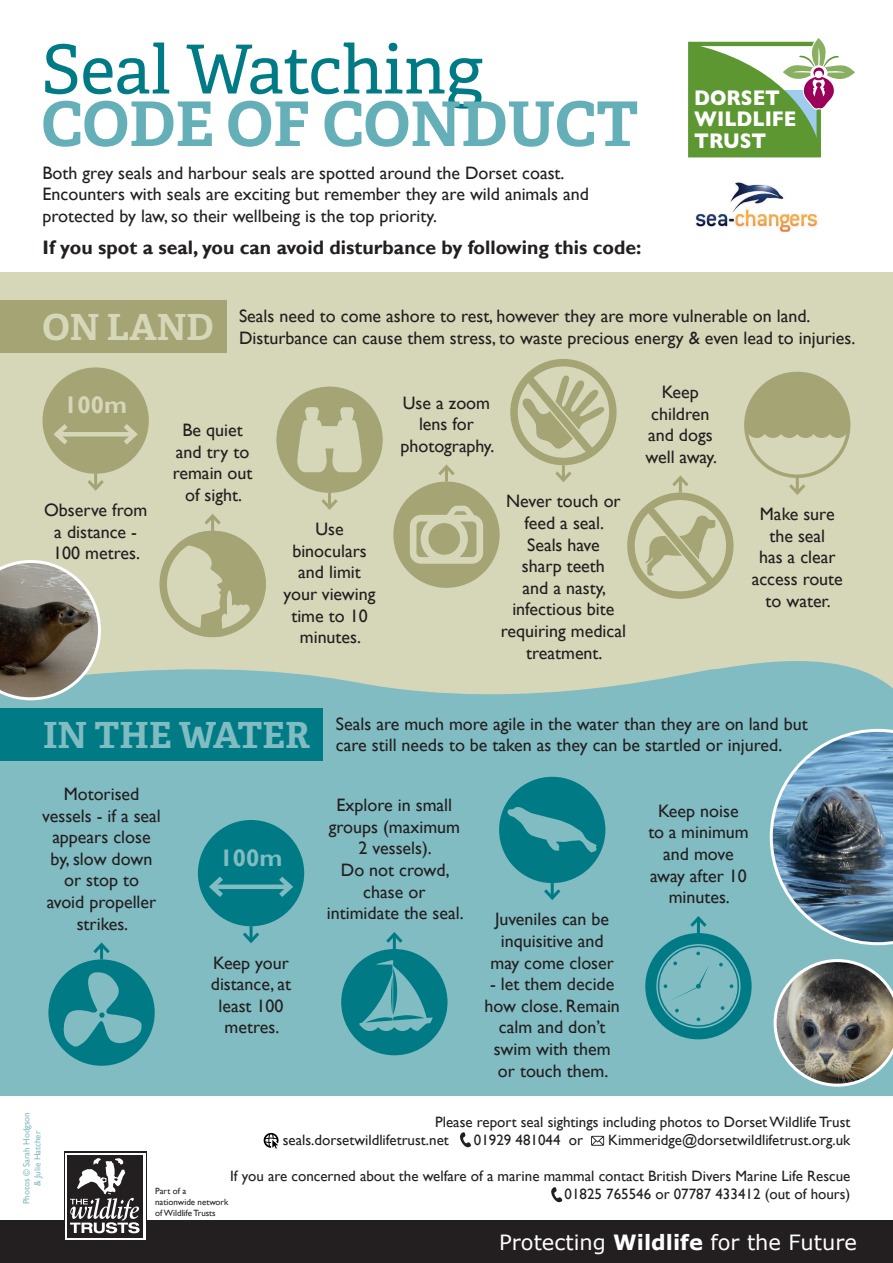
<style>
.page{position:relative;width:893px;height:1263px;background:#fff}
.page>*{position:absolute;margin:0;border:0;box-sizing:border-box;transform-origin:0 0}
.t1{font:67.5px "Adelle";letter-spacing:-.005em;color:#007b85}
.t2{font:700 61.5px "Adelle Basic";color:#64afb8}
.t3{font:700 24px "Gill Sans";color:#d6d7b8}
.t4{font:700 24px "Gill Sans";color:#81bcc3}
.t5{font:700 21.45px/21.5px "Gill Sans";color:#fff;scale:.9 1}
.t6{font:21px "Verdana";color:#fff}
.t7{font:700 19.5px "Gill Sans";color:#231f20}
.t8{font:18px/21.6px "Gill Sans";color:#231f20;text-align:center}
.t9{font:15px/18px "Gill Sans";color:#231f20}
.t10{font:9px/10.8px "Gill Sans";color:#231f20}
.t11{font:9px/10.8px "Gill Sans";color:#81bcc3;text-align:center}
.s1{font-weight:700}
</style>
<div class="page">
<div style="left:0;top:272px;width:893px;height:430px;background:#d6d7b8"></div>
<svg style="left:0;top:661px;width:893px;height:41px;fill:#81bcc3"></svg>
<div style="left:0;top:702px;width:893px;height:394px;background:#81bcc3"></div>
<img style="left:695px;top:182px;width:124px;height:50px">
<div style="left:687px;top:41px;width:136px;height:118px;background:linear-gradient(to right,#b2ce9e,#b8d2a6)"></div>
<svg style="left:689px;top:38px;width:166px;height:119px"></svg>
<div style="left:0;top:1220px;width:893px;height:43px;background:#231f20"></div>
<div style="left:64px;top:1151px;width:83px;height:90px;background:linear-gradient(to right,#fff,#fff)"></div>
<svg style="left:65px;top:1153px;width:80px;height:86px"></svg>
<div style="left:67px;top:1155px;width:76px;height:82px;background:#231f20"></div>
<svg style="left:70px;top:1158px;width:70px;height:75px"></svg>
<div style="left:0;top:300px;width:226px;height:53px;background:#a5a475"></div>
<div style="left:43px;top:367px;width:106px;height:107px;background:#a5a475;border-radius:50%"></div>
<hr style="left:94px;top:474px;width:3px;height:15px;background:#a5a475">
<svg style="left:87px;top:477px;width:17px;height:14px"></svg>
<hr style="left:57px;top:432px;width:78px;height:4px;background:#d6d7b8">
<svg style="left:119px;top:424px;width:19px;height:21px"></svg>
<svg style="left:50px;top:424px;width:22px;height:25px"></svg>
<div style="left:510px;top:359px;width:107px;height:106px;border:8px solid #a5a475;border-radius:50%"></div>
<svg style="left:514px;top:363px;width:91px;height:119px"></svg>
<div style="left:744px;top:372px;width:106px;height:106px;background:#a5a475;border-radius:50%"></div>
<hr style="left:796px;top:478px;width:3px;height:15px;background:#a5a475">
<svg style="left:789px;top:481px;width:17px;height:14px"></svg>
<div style="left:159px;top:531px;width:107px;height:106px;background:#a5a475;border-radius:50%"></div>
<hr style="left:211px;top:516px;width:3px;height:15px;background:#a5a475">
<svg style="left:204px;top:514px;width:17px;height:11px"></svg>
<div style="left:393px;top:481px;width:107px;height:107px;background:#a5a475;border-radius:50%"></div>
<hr style="left:445px;top:467px;width:3px;height:14px;background:#a5a475">
<svg style="left:438px;top:464px;width:17px;height:11px"></svg>
<div style="left:627px;top:492px;width:106px;height:107px;border:8px solid #a5a475;border-radius:50%"></div>
<svg style="left:635px;top:475px;width:91px;height:122px"></svg>
<div style="left:341px;top:949px;width:106px;height:106px;background:#007b85;border-radius:50%"></div>
<hr style="left:393px;top:934px;width:3px;height:15px;background:#007b85">
<svg style="left:386px;top:932px;width:17px;height:14px"></svg>
<div style="left:0;top:708px;width:323px;height:53px;background:#007b85"></div>
<div style="left:499px;top:777px;width:106px;height:106px;background:#007b85;border-radius:50%"></div>
<hr style="left:551px;top:883px;width:3px;height:15px;background:#007b85">
<svg style="left:544px;top:886px;width:17px;height:14px"></svg>
<svg style="left:507px;top:807px;width:90px;height:46px"></svg>
<svg style="left:748px;top:434px;width:98px;height:40px"></svg>
<div style="left:276px;top:387px;width:107px;height:106px;background:#a5a475;border-radius:50%"></div>
<hr style="left:328px;top:493px;width:3px;height:15px;background:#a5a475">
<svg style="left:321px;top:499px;width:17px;height:11px"></svg>
<svg style="left:297px;top:407px;width:65px;height:65px"></svg>
<div style="left:198px;top:820px;width:106px;height:106px;background:#007b85;border-radius:50%"></div>
<hr style="left:250px;top:926px;width:3px;height:15px;background:#007b85">
<svg style="left:243px;top:929px;width:16px;height:15px"></svg>
<div style="left:212px;top:884px;width:78px;height:5px;background:#81bcc3"></div>
<svg style="left:274px;top:876px;width:19px;height:21px"></svg>
<svg style="left:206px;top:876px;width:22px;height:26px"></svg>
<svg style="left:645px;top:933px;width:107px;height:106px;background:#11838d"></svg>
<hr style="left:697px;top:918px;width:3px;height:15px;background:#007b85">
<svg style="left:690px;top:916px;width:17px;height:11px"></svg>
<div style="left:660px;top:948px;width:77px;height:76px;background:#81bcc3;border-radius:50%"></div>
<div style="left:659px;top:947px;width:78px;height:78px;border:1px solid #81bcc3;border-radius:50%"></div>
<svg style="left:696px;top:951px;width:4px;height:4px"></svg>
<svg style="left:697px;top:1017px;width:3px;height:4px"></svg>
<svg style="left:730px;top:984px;width:3px;height:4px"></svg>
<svg style="left:721px;top:1006px;width:3px;height:4px"></svg>
<svg style="left:675px;top:1009px;width:4px;height:3px"></svg>
<svg style="left:719px;top:963px;width:4px;height:3px"></svg>
<svg style="left:664px;top:961px;width:45px;height:39px"></svg>
<div style="left:48px;top:959px;width:107px;height:107px;background:#007b85;border-radius:50%"></div>
<hr style="left:100px;top:944px;width:3px;height:15px;background:#007b85">
<svg style="left:93px;top:942px;width:17px;height:11px"></svg>
<svg style="left:63px;top:969px;width:80px;height:79px"></svg>
<img style="left:770px;top:729px;width:123px;height:216px">
<svg style="left:774px;top:959px;width:119px;height:128px"></svg>
<svg style="left:0;top:560px;width:101px;height:140px;background:#807e73"></svg>
<svg style="left:410px;top:506px;width:73px;height:58px"></svg>
<svg style="left:460px;top:1132px;width:11px;height:16px"></svg>
<svg style="left:551px;top:1187px;width:12px;height:16px"></svg>
<svg style="left:591px;top:1136px;width:13px;height:10px"></svg>
<svg style="left:359px;top:960px;width:74px;height:85px"></svg>
<svg style="left:168px;top:534px;width:82px;height:104px"></svg>
<div style="left:145px;top:544px;width:67px;height:38px;background:#d6d7b8;border-radius:50%"></div>
<div style="left:159px;top:531px;width:107px;height:106px;border:8px solid #a5a475;border-radius:50%"></div>
<svg style="left:264px;top:1133px;width:15px;height:16px"></svg>
<h1 class="t1" style="left:41px;top:20px;width:443px">Seal Watching</h1>
<h2 class="t2" style="left:41px;top:85px;width:599px">CODE OF CONDUCT</h2>
<p class="t8" style="left:43px;top:162px;width:548px;text-align:left">Both grey seals and harbour seals are spotted around the Dorset coast.<br>Encounters with seals are exciting but remember they are wild animals and protected by law, so their wellbeing is the top priority.</p>
<p class="t7" style="left:43px;top:236px;width:600px">If you spot a seal, you can avoid disturbance by following this code:</p>
<p class="t5" style="left:694px;top:87px;width:115px">DORSET<br>WILDLIFE<br>TRUST</p>
<p class="t8" style="left:43px;top:305px;width:814px;text-align:left;text-indent:197px">Seals need to come ashore to rest, however they are more vulnerable on land.<br><sup>ON</sup> <sup>LAND</sup> Disturbance can cause them stress, to waste precious energy &amp; even lead to injuries.</p>
<h3 class="t3" style="left:64px;top:391px;width:64px">100m</h3>
<p class="t8" style="left:44px;top:499px;width:105px">Observe from a distance -<br>100 metres.</p>
<p class="t8" style="left:173px;top:420px;width:81px">Be quiet and try to remain out of sight.</p>
<p class="t8" style="left:284px;top:519px;width:93px">Use binoculars and limit your viewing time to 10 minutes.</p>
<p class="t8" style="left:400px;top:392px;width:95px">Use a zoom lens for photography.</p>
<p class="t8" style="left:645px;top:381px;width:73px">Keep children and dogs well away.</p>
<p class="t8" style="left:501px;top:491px;width:127px">Never touch or feed a seal.<br>Seals have<br>sharp teeth<br>and a nasty, infectious bite requiring medical treatment.</p>
<p class="t8" style="left:752px;top:504px;width:93px">Make sure the seal<br>has a clear access route to water.</p>
<p class="t8" style="left:43px;top:713px;width:766px;text-align:left;text-indent:293px">Seals are much more agile in the water than they are on land but<br><sup>IN</sup> <sup>THE</sup> <sup>WATER</sup> care still needs to be taken as they can be startled or injured.</p>
<p class="t8" style="left:42px;top:783px;width:120px">Motorised vessels - if a seal appears close by, slow down or stop to<br>avoid propeller strikes.</p>
<h3 class="t4" style="left:220px;top:843px;width:64px">100m</h3>
<p class="t8" style="left:211px;top:952px;width:82px">Keep your distance, at least 100 metres.</p>
<p class="t8" style="left:327px;top:795px;width:138px">Explore in small groups (maximum<br>2 vessels).<br>Do not crowd, chase or intimidate the seal.</p>
<p class="t8" style="left:490px;top:909px;width:125px">Juveniles can be inquisitive and may come closer</p>
<p class="t8" style="left:484px;top:974px;width:137px">- let them decide how close. Remain calm and don’t swim with them or touch them.</p>
<p class="t8" style="left:648px;top:800px;width:102px">Keep noise to a minimum and move away after 10 minutes.</p>
<p class="t11" style="left:21px;top:1204px;width:94px;rotate:-90deg">Photos © Sarah Hodgson &amp; Julie Hatcher</p>
<p class="t9" style="left:283px;top:1114px;width:569px;text-indent:152px">Please report seal sightings including photos to Dorset Wildlife Trust seals.dorsetwildlifetrust.net</p>
<p class="t9" style="left:474px;top:1132px;width:111px">01929 481044 or</p>
<p class="t9" style="left:608px;top:1132px;width:244px">Kimmeridge@dorsetwildlifetrust.org.uk</p>
<p class="t9" style="left:230px;top:1168px;width:622px;text-align:right">If you are concerned about the welfare of a marine mammal contact British Divers Marine Life Rescue<br>01825 765546 or 07787 433412 (out of hours)</p>
<p class="t10" style="left:155px;top:1186px;width:75px">Part of a nationwide network of Wildlife Trusts</p>
<p class="t6" style="left:499px;top:1228px;width:359px">Protecting <span class="s1">Wildlife</span> for the Future</p>
</div>
